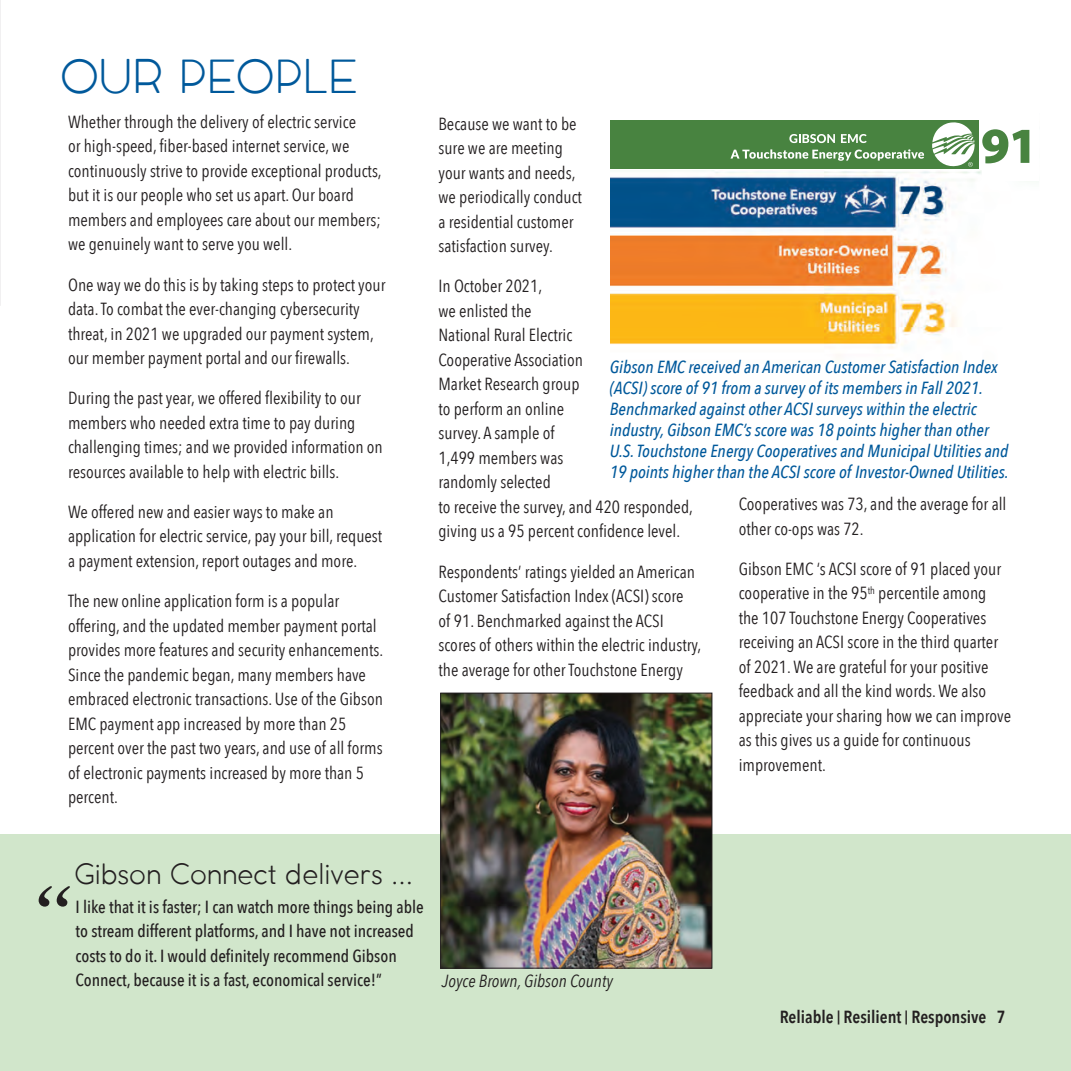
<style>
.page{position:relative;width:1071px;height:1071px;background:#fff}
.page>*{position:absolute;margin:0;border:0;box-sizing:border-box;transform-origin:0 0}
.t1{font:106.92px "Bell";color:#231f20}
.t2{font:300 45.5px "COCOMAT";color:#00599b}
.t3{font:300 28px "COCOMAT";color:#231f20}
.t4{font:17.5px/24.5px "Avenir Next Condensed";color:#231f20}
.t5{font:italic 500 17.5px/21px "Avenir Next Condensed";color:#00599b}
.t6{font:500 17.5px/24.5px "Avenir Next Condensed";letter-spacing:-.005em;color:#231f20}
.t7{font:600 17.5px "Avenir Next Condensed";color:#231f20}
.t8{font:italic 17.5px "Avenir Next Condensed";color:#231f20}
.s1{font-size:14px}
</style>
<div class="page">
<img style="left:611px;top:170px;width:371px;height:193px">
<div style="left:0;top:835px;width:1071px;height:236px;background:#d1e6cb"></div>
<svg style="left:0;top:0;width:1px;height:306px"></svg>
<img style="left:442px;top:695px;width:268px;height:272px">
<div style="left:440px;top:693px;width:272px;height:276px;border:1px solid #231f20"></div>
<div style="left:610px;top:121px;width:369px;height:48px;background:#488340"></div>
<svg style="left:932px;top:122px;width:43px;height:45px"></svg>
<svg style="left:731px;top:149px;width:193px;height:12px"></svg>
<svg style="left:789px;top:134px;width:46px;height:9px"></svg>
<svg style="left:841px;top:134px;width:26px;height:9px"></svg>
<svg style="left:982px;top:129px;width:47px;height:34px"></svg>
<p class="t2" style="left:60px;top:51px;width:299px">OUR PEOPLE</p>
<p class="t4" style="left:68px;top:109px;width:315px">Whether through the delivery of electric service<br>or high-speed, fiber-based internet service, we continuously strive to provide exceptional products, but it is our people who set us apart. Our board members and employees care about our members; we genuinely want to serve you well.</p>
<p class="t4" style="left:68px;top:271px;width:319px">One way we do this is by taking steps to protect your data. To combat the ever-changing cybersecurity threat, in 2021 we upgraded our payment system, our member payment portal and our firewalls.</p>
<p class="t4" style="left:68px;top:385px;width:316px">During the past year, we offered flexibility to our members who needed extra time to pay during challenging times; and we provided information on resources available to help with electric bills.</p>
<p class="t4" style="left:68px;top:499px;width:316px">We offered new and easier ways to make an application for electric service, pay your bill, request a payment extension, report outages and more.</p>
<p class="t4" style="left:68px;top:588px;width:317px">The new online application form is a popular offering, and the updated member payment portal provides more features and security enhancements.<br>Since the pandemic began, many members have embraced electronic transactions. Use of the Gibson EMC payment app increased by more than 25 percent over the past two years, and use of all forms of electronic payments increased by more than 5 percent.</p>
<p class="t4" style="left:438px;top:110px;width:145px">Because we want to be sure we are meeting your wants and needs, we periodically conduct a residential customer satisfaction survey.</p>
<p class="t4" style="left:438px;top:273px;width:256px">In October 2021,<br>we enlisted the<br>National Rural Electric<br>Cooperative Association<br>Market Research group<br>to perform an online<br>survey. A sample of<br>1,499 members was<br>randomly selected<br>to receive the survey, and 420 responded, giving us a 95 percent confidence level.</p>
<p class="t4" style="left:438px;top:558px;width:264px">Respondents’ ratings yielded an American Customer Satisfaction Index (ACSI) score<br>of 91. Benchmarked against the ACSI scores of others within the electric industry, the average for other Touchstone Energy</p>
<p class="t5" style="left:610px;top:356px;width:400px">Gibson EMC received an American Customer Satisfaction Index (ACSI) score of 91 from a survey of its members in Fall 2021.<br>Benchmarked against other ACSI surveys within the electric industry, Gibson EMC’s score was 18 points higher than other U.S. Touchstone Energy Cooperatives and Municipal Utilities and 19 points higher than the ACSI score of Investor-Owned Utilities.</p>
<p class="t4" style="left:739px;top:491px;width:269px">Cooperatives was 73, and the average for all other co-ops was 72.</p>
<p class="t4" style="left:739px;top:556px;width:274px">Gibson EMC ‘s ACSI score of 91 placed your cooperative in the 95<sup>th</sup> percentile among<br>the 107 Touchstone Energy Cooperatives receiving an ACSI score in the third quarter of 2021. We are grateful for your positive feedback and all the kind words. We also appreciate your sharing how we can improve as this gives us a guide for continuous improvement.</p>
<p class="t3" style="left:74px;top:858px;width:341px">Gibson Connect delivers ...</p>
<p class="t1" style="left:34px;top:858px;width:39px">“</p>
<p class="t6" style="left:76px;top:894px;width:350px">I like that it is faster; I can watch more things being able to stream different platforms, and I have not increased costs to do it. I would definitely recommend Gibson Connect, because it is a fast, economical service!”</p>
<p class="t8" style="left:442px;top:970px;width:172px">Joyce Brown, Gibson County</p>
<p class="t7" style="left:780px;top:1002px;width:227px">Reliable <span class="s1">|</span> Resilient <span class="s1">|</span> Responsive 7</p>
</div>
